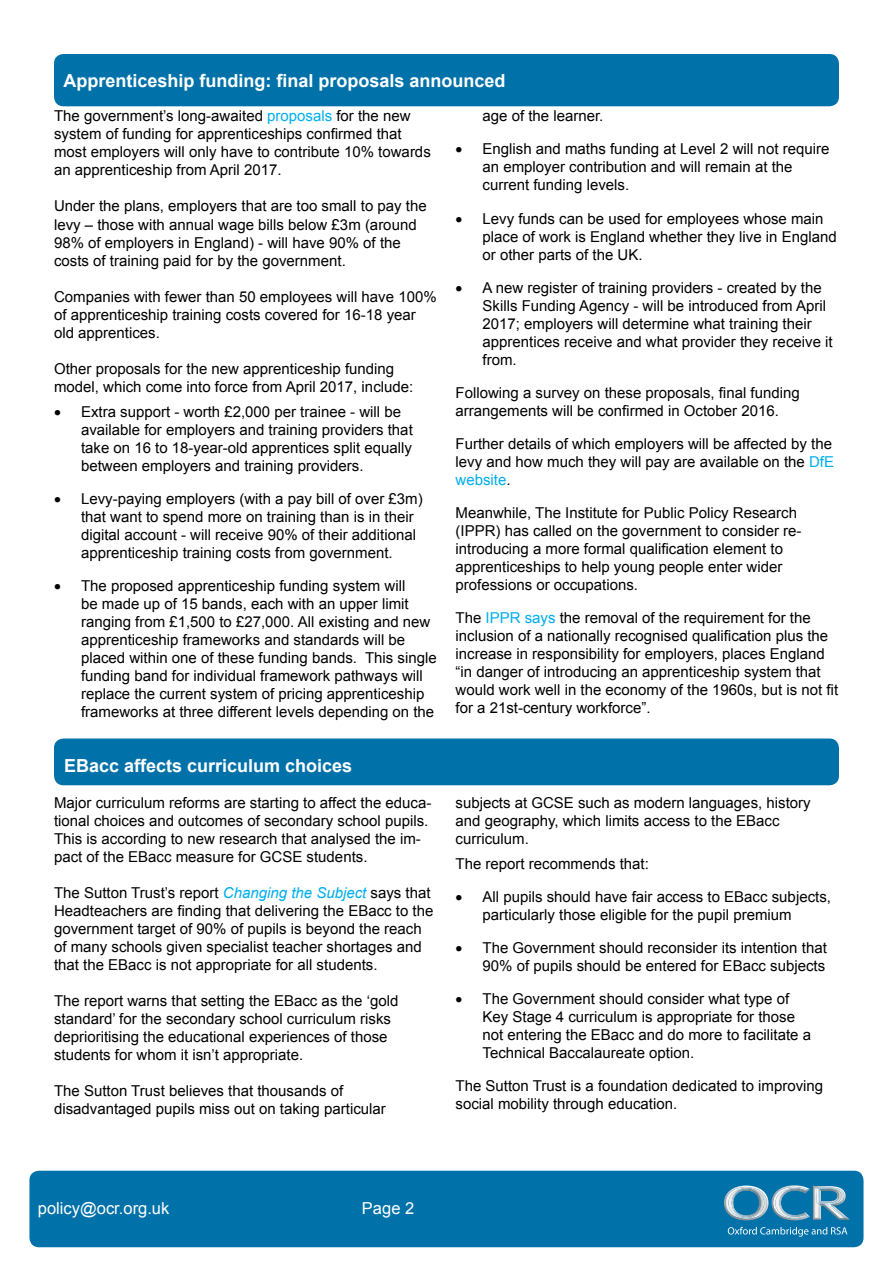
<style>
.page{position:relative;width:893px;height:1263px;background:#fff}
.page>*{position:absolute;margin:0;border:0;box-sizing:border-box;transform-origin:0 0}
.t1{font:700 18px "Arial";color:#fff}
.t2{font:16.5px "Arial";color:#fff}
.t3{font:15px/18px "Arial";color:#000}
.s1{color:#00aeef}
.s2{font-style:italic;color:#00aeef}
</style>
<div class="page">
<div style="left:29px;top:1171px;width:834px;height:76px;background:#0071a9;border-radius:10px"></div>
<img style="left:840px;top:1216px;width:10px;height:4px">
<img style="left:841px;top:1188px;width:4px;height:16px">
<img style="left:840px;top:1188px;width:1px;height:16px">
<img style="left:840px;top:1211px;width:5px;height:7px">
<svg style="left:724px;top:1185px;width:116px;height:35px"></svg>
<svg style="left:728px;top:1227px;width:119px;height:10px"></svg>
<div style="left:54px;top:54px;width:785px;height:52px;background:#0071a9;border-radius:10px"></div>
<div style="left:54px;top:738px;width:785px;height:47px;background:#0071a9;border-radius:10px"></div>
<p class="t1" style="left:63px;top:68px;width:444px">Apprenticeship funding: final proposals announced</p>
<p class="t3" style="left:54px;top:107px;width:378px">The government’s long-awaited <span class="s1">proposals</span> for the new system of funding for apprenticeships confirmed that most employers will only have to contribute 10% towards an apprenticeship from April 2017.</p>
<p class="t3" style="left:54px;top:197px;width:374px">Under the plans, employers that are too small to pay the levy – those with annual wage bills below £3m (around 98% of employers in England) - will have 90% of the costs of training paid for by the government.</p>
<p class="t3" style="left:54px;top:287px;width:384px">Companies with fewer than 50 employees will have 100% of apprenticeship training costs covered for 16-18 year old apprentices.</p>
<p class="t3" style="left:54px;top:359px;width:361px">Other proposals for the new apprenticeship funding model, which come into force from April 2017, include:</p>
<p class="t3" style="left:81px;top:403px;width:333px;text-indent:-27px">• Extra support - worth £2,000 per trainee - will be available for employers and training providers that take on 16 to 18-year-old apprentices split equally between employers and training providers.</p>
<p class="t3" style="left:81px;top:490px;width:343px;text-indent:-27px">• Levy-paying employers (with a pay bill of over £3m) that want to spend more on training than is in their digital account - will receive 90% of their additional apprenticeship training costs from government.</p>
<p class="t3" style="left:81px;top:577px;width:357px;text-indent:-27px">• The proposed apprenticeship funding system will<br>be made up of 15 bands, each with an upper limit ranging from £1,500 to £27,000. All existing and new apprenticeship frameworks and standards will be placed within one of these funding bands. This single funding band for individual framework pathways will replace the current system of pricing apprenticeship frameworks at three different levels depending on the</p>
<p class="t3" style="left:482px;top:107px;width:122px">age of the learner.</p>
<p class="t3" style="left:482px;top:140px;width:348px;text-indent:-27px">• English and maths funding at Level 2 will not require an employer contribution and will remain at the current funding levels.</p>
<p class="t3" style="left:482px;top:209px;width:356px;text-indent:-27px">• Levy funds can be used for employees whose main place of work is England whether they live in England or other parts of the UK.</p>
<p class="t3" style="left:482px;top:278px;width:352px;text-indent:-27px">• A new register of training providers - created by the Skills Funding Agency - will be introduced from April 2017; employers will determine what training their apprentices receive and what provider they receive it from.</p>
<p class="t3" style="left:455px;top:383px;width:346px">Following a survey on these proposals, final funding arrangements will be confirmed in October 2016.</p>
<p class="t3" style="left:455px;top:434px;width:380px">Further details of which employers will be affected by the levy and how much they will pay are available on the <span class="s1">DfE website</span>.</p>
<p class="t3" style="left:455px;top:503px;width:347px">Meanwhile, The Institute for Public Policy Research (IPPR) has called on the government to consider re&shy;introducing a more formal qualification element to apprenticeships to help young people enter wider professions or occupations.</p>
<p class="t3" style="left:455px;top:608px;width:384px">The <span class="s1">IPPR says</span> the removal of the requirement for the inclusion of a nationally recognised qualification plus the increase in responsibility for employers, places England “in danger of introducing an apprenticeship system that would work well in the economy of the 1960s, but is not fit for a 21st-century workforce”.</p>
<p class="t1" style="left:64px;top:754px;width:290px">EBacc affects curriculum choices</p>
<p class="t3" style="left:54px;top:793px;width:379px">Major curriculum reforms are starting to affect the educa&shy;tional choices and outcomes of secondary school pupils.<br>This is according to new research that analysed the im&shy;pact of the EBacc measure for GCSE students.</p>
<p class="t3" style="left:54px;top:883px;width:381px">The Sutton Trust’s report <span class="s2">Changing the Subject</span> says that Headteachers are finding that delivering the EBacc to the government target of 90% of pupils is beyond the reach of many schools given specialist teacher shortages and that the EBacc is not appropriate for all students.</p>
<p class="t3" style="left:54px;top:991px;width:346px">The report warns that setting the EBacc as the ‘gold standard’ for the secondary school curriculum risks deprioritising the educational experiences of those students for whom it isn’t appropriate.</p>
<p class="t3" style="left:54px;top:1081px;width:333px">The Sutton Trust believes that thousands of disadvantaged pupils miss out on taking particular</p>
<p class="t3" style="left:455px;top:793px;width:357px">subjects at GCSE such as modern languages, history and geography, which limits access to the EBacc curriculum.</p>
<p class="t3" style="left:455px;top:855px;width:195px">The report recommends that:</p>
<p class="t3" style="left:482px;top:888px;width:350px;text-indent:-27px">• All pupils should have fair access to EBacc subjects, particularly those eligible for the pupil premium</p>
<p class="t3" style="left:455px;top:939px;width:373px;text-align:right">• The Government should reconsider its intention that<br>90% of pupils should be entered for EBacc subjects</p>
<p class="t3" style="left:482px;top:990px;width:330px;text-indent:-27px">• The Government should consider what type of Key Stage 4 curriculum is appropriate for those not entering the EBacc and do more to facilitate a Technical Baccalaureate option.</p>
<p class="t3" style="left:455px;top:1077px;width:369px">The Sutton Trust is a foundation dedicated to improving social mobility through education.</p>
<p class="t2" style="left:38px;top:1197px;width:133px">policy@ocr.org.uk</p>
<p class="t2" style="left:362px;top:1197px;width:54px">Page 2</p>
</div>
